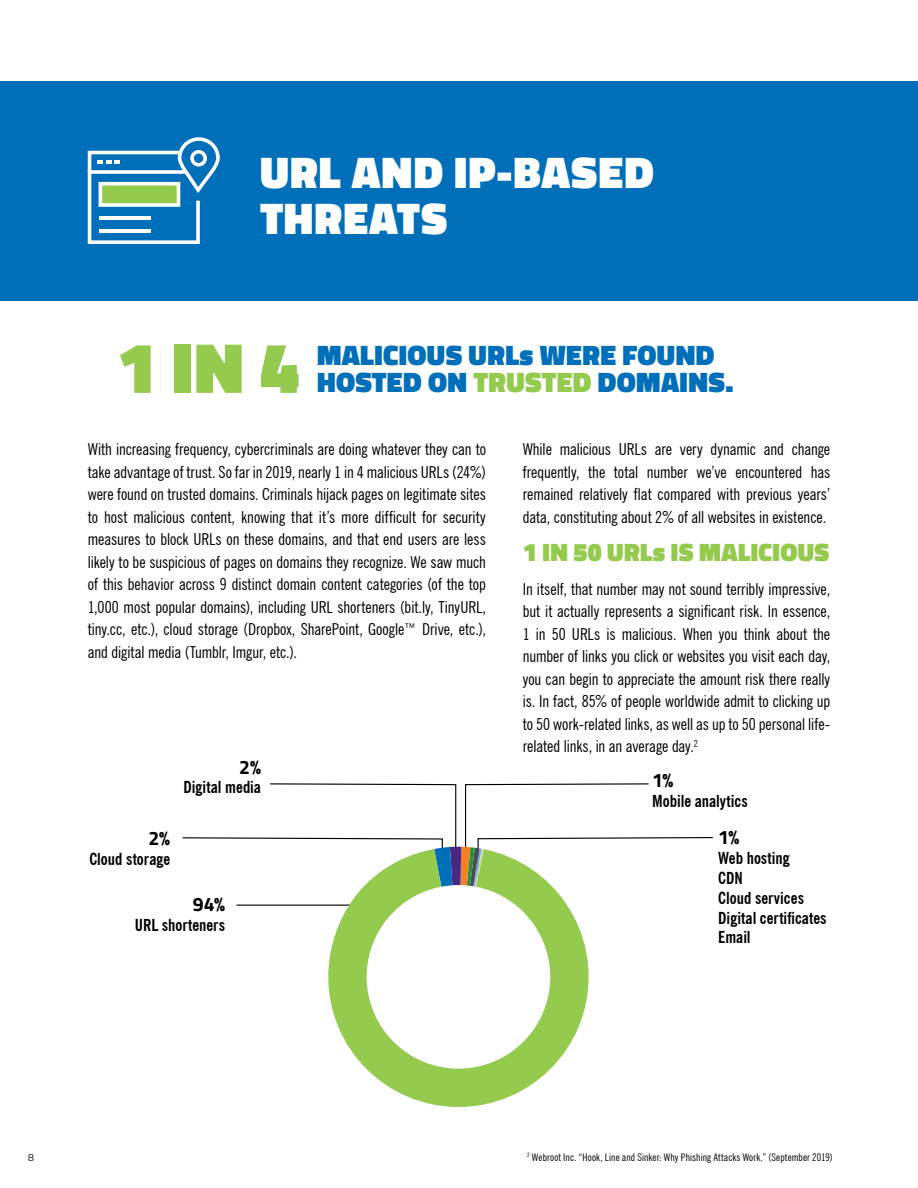
<style>
.page{position:relative;width:918px;height:1188px;background:#fff}
.page>*{position:absolute;margin:0;border:0;box-sizing:border-box;transform-origin:0 0}
.t1{font:900 72px "Titillium";color:#94ca4e}
.t2{font:900 45px/46.5px "Titillium";letter-spacing:.025em;color:#fff}
.t3{font:900 28.5px/27px "Titillium";letter-spacing:.015em;color:#006fba}
.t4{font:900 25.5px "Titillium";letter-spacing:.015em;color:#94ca4e}
.t5{font:700 19.5px "Titillium";color:#000}
.t6{font:condensed 16.5px/22.5px "News Gothic BT";letter-spacing:-.005em;color:#000;text-align:justify}
.t7{font:700 condensed 16.5px/19.8px "News Gothic BT";color:#000}
.t8{font:condensed 10.5px "News Gothic BT";letter-spacing:.015em;color:#000}
.t9{font:10.5px "Titillium";color:#231f20}
.s1{color:#94ca4e}
</style>
<div class="page">
<div style="left:0;top:81px;width:918px;height:219px;background:#006fba"></div>
<svg style="left:88px;top:137px;width:132px;height:107px"></svg>
<hr style="left:99px;top:216px;width:51px;height:4px;background:#fff">
<hr style="left:99px;top:229px;width:51px;height:3px;background:#fff">
<svg style="left:182px;top:783px;width:531px;height:123px"></svg>
<svg style="left:317px;top:849px;width:283px;height:258px;fill:#94ca4e"></svg>
<div style="left:367px;top:885px;width:183px;height:184px;background:#fff;border-radius:50%"></div>
<h2 class="t2" style="left:260px;top:149px;width:395px">URL AND IP-BASED<br>THREATS</h2>
<h1 class="t1" style="left:117px;top:315px;width:184px">1 IN 4</h1>
<h3 class="t3" style="left:317px;top:341px;width:418px">MALICIOUS URLs WERE FOUND<br>HOSTED ON <span class="s1">TRUSTED</span> DOMAINS.</h3>
<p class="t6" style="left:88px;top:438px;width:400px">With increasing frequency, cybercriminals are doing whatever they can to take advantage of trust. So far in 2019, nearly 1 in 4 malicious URLs (24%) were found on trusted domains. Criminals hijack pages on legitimate sites to host malicious content, knowing that it’s more difficult for security measures to block URLs on these domains, and that end users are less likely to be suspicious of pages on domains they recognize. We saw much of this behavior across 9 distinct domain content categories (of the top 1,000 most popular domains), including URL shorteners (bit.ly, TinyURL, tiny.cc, etc.), cloud storage (Dropbox, SharePoint, Google™ Drive, etc.), and digital media (Tumblr, Imgur, etc.).</p>
<p class="t5" style="left:148px;top:823px;width:23px">2%</p>
<p class="t7" style="left:89px;top:849px;width:82px">Cloud storage</p>
<p class="t5" style="left:239px;top:752px;width:23px">2%</p>
<p class="t7" style="left:184px;top:777px;width:79px">Digital media</p>
<p class="t5" style="left:193px;top:889px;width:34px">94%</p>
<p class="t7" style="left:135px;top:915px;width:92px">URL shorteners</p>
<p class="t6" style="left:523px;top:438px;width:309px">While malicious URLs are very dynamic and change frequently, the total number we’ve encountered has remained relatively flat compared with previous years’ data, constituting about 2% of all websites in existence.</p>
<h3 class="t4" style="left:523px;top:534px;width:308px">1 IN 50 URLs IS MALICIOUS</h3>
<p class="t6" style="left:523px;top:578px;width:309px">In itself, that number may not sound terribly impressive, but it actually represents a significant risk. In essence, 1 in 50 URLs is malicious. When you think about the number of links you click or websites you visit each day, you can begin to appreciate the amount risk there really is. In fact, 85% of people worldwide admit to clicking up to 50 work-related links, as well as up to 50 personal life&shy;related links, in an average day.<sup>2</sup></p>
<p class="t5" style="left:652px;top:766px;width:23px">1%</p>
<p class="t7" style="left:652px;top:791px;width:97px">Mobile analytics</p>
<p class="t5" style="left:718px;top:823px;width:23px">1%</p>
<p class="t7" style="left:718px;top:848px;width:110px">Web hosting<br>CDN<br>Cloud services<br>Digital certificates<br>Email</p>
<p class="t9" style="left:28px;top:1150px;width:7px">8</p>
<p class="t8" style="left:527px;top:1150px;width:307px"><sup>2</sup> Webroot Inc. “Hook, Line and Sinker: Why Phishing Attacks Work.” (September 2019)</p>
</div>
